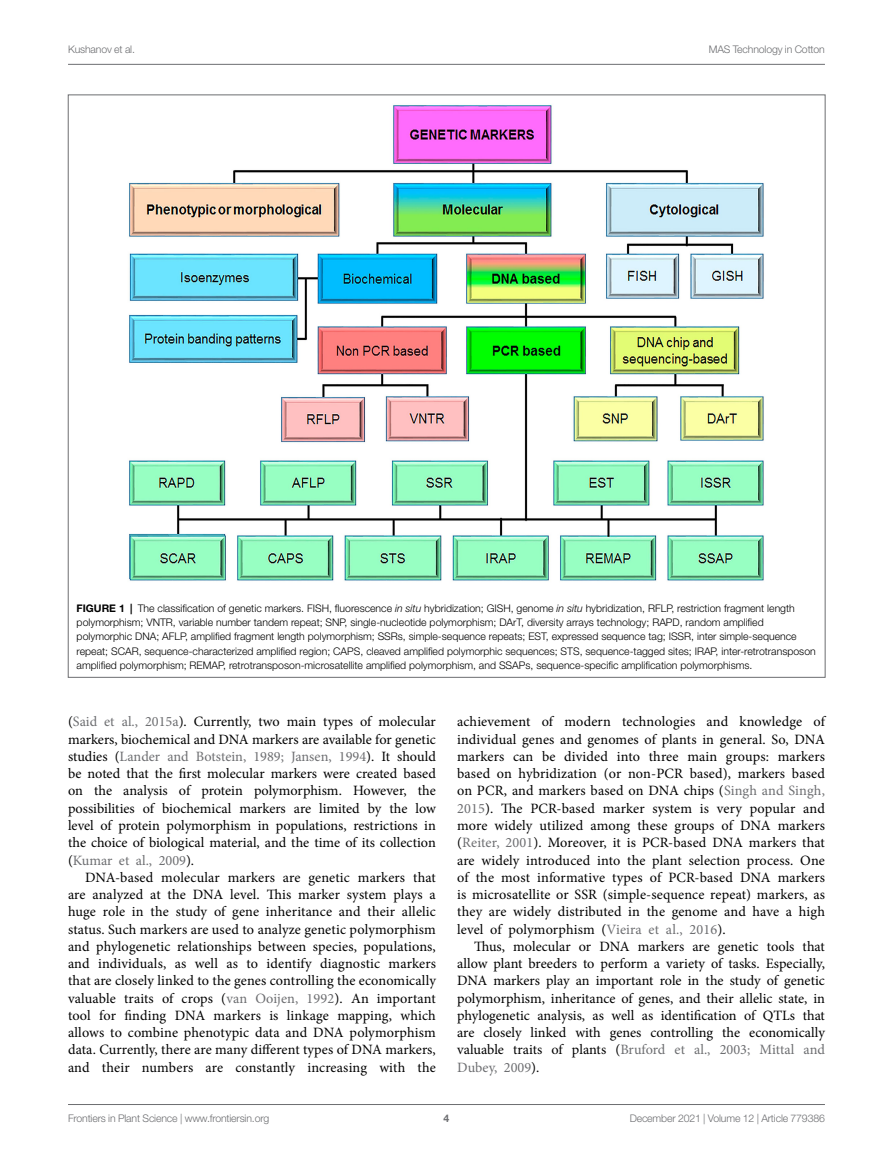
<style>
.page{position:relative;width:893px;height:1170px;background:#fff}
.page>*{position:absolute;margin:0;border:0;box-sizing:border-box;transform-origin:0 0}
.TEXT{font:14.25px/17.2px "Minion Pro";letter-spacing:.005em;color:#000;text-align:justify}
.FIG_LEG{font:300 10.5px/14.2px "Helvetica Neue LT Std";color:#000}
.t1{font:300 10.5px "Helvetica Neue LT Std";letter-spacing:-.015em;color:#6d6e71}
.t2{font:700 10.5px "Helvetica Neue LT Std";color:#6d6e71}
.s1{font-weight:700}
.s2{font-style:italic}
.s3{color:#6d6e71}
</style>
<div class="page">
<hr style="left:68px;top:64px;width:757px;height:1px;background:#6d6e71">
<hr style="left:68px;top:1104px;width:757px;height:1px;background:#6d6e71">
<img style="left:129px;top:105px;width:635px;height:476px">
<p class="t1" style="left:68px;top:42px;width:68px">Kushanov et al.</p>
<p class="t1" style="left:709px;top:42px;width:118px">MAS Technology in Cotton</p>
<p class="FIG_LEG" style="left:77px;top:600px;width:741px"><span class="s1">FIGURE 1 |</span> The classification of genetic markers. FISH, fluorescence <span class="s2">in situ</span> hybridization; GISH, genome <span class="s2">in situ</span> hybridization, RFLP, restriction fragment length polymorphism; VNTR, variable number tandem repeat; SNP, single-nucleotide polymorphism; DArT, diversity arrays technology; RAPD, random amplified polymorphic DNA; AFLP, amplified fragment length polymorphism; SSRs, simple-sequence repeats; EST, expressed sequence tag; ISSR, inter simple-sequence repeat; SCAR, sequence-characterized amplified region; CAPS, cleaved amplified polymorphic sequences; STS, sequence-tagged sites; IRAP, inter-retrotransposon amplified polymorphism; REMAP, retrotransposon-microsatellite amplified polymorphism, and SSAPs, sequence-specific amplification polymorphisms.</p>
<p class="TEXT" style="left:68px;top:713px;width:369px">(<span class="s3">Said et al., 2015a</span>). Currently, two main types of molecular markers, biochemical and DNA markers are available for genetic studies (<span class="s3">Lander and Botstein, 1989; Jansen, 1994</span>). It should be noted that the first molecular markers were created based on the analysis of protein polymorphism. However, the possibilities of biochemical markers are limited by the low level of protein polymorphism in populations, restrictions in the choice of biological material, and the time of its collection (<span class="s3">Kumar et al., 2009</span>).</p>
<p class="TEXT" style="left:68px;top:868px;width:369px;text-indent:17px">DNA-based molecular markers are genetic markers that are analyzed at the DNA level. This marker system plays a huge role in the study of gene inheritance and their allelic status. Such markers are used to analyze genetic polymorphism and phylogenetic relationships between species, populations, and individuals, as well as to identify diagnostic markers that are closely linked to the genes controlling the economically valuable traits of crops (<span class="s3">van Ooijen, 1992</span>). An important tool for finding DNA markers is linkage mapping, which allows to combine phenotypic data and DNA polymorphism data. Currently, there are many different types of DNA markers, and their numbers are constantly increasing with the</p>
<p class="TEXT" style="left:457px;top:713px;width:369px">achievement of modern technologies and knowledge of individual genes and genomes of plants in general. So, DNA markers can be divided into three main groups: markers based on hybridization (or non-PCR based), markers based on PCR, and markers based on DNA chips (<span class="s3">Singh and Singh, 2015</span>). The PCR-based marker system is very popular and more widely utilized among these groups of DNA markers (<span class="s3">Reiter, 2001</span>). Moreover, it is PCR-based DNA markers that are widely introduced into the plant selection process. One of the most informative types of PCR-based DNA markers is microsatellite or SSR (simple-sequence repeat) markers, as they are widely distributed in the genome and have a high level of polymorphism (<span class="s3">Vieira et al., 2016</span>).</p>
<p class="TEXT" style="left:457px;top:937px;width:369px;text-indent:17px">Thus, molecular or DNA markers are genetic tools that allow plant breeders to perform a variety of tasks. Especially, DNA markers play an important role in the study of genetic polymorphism, inheritance of genes, and their allelic state, in phylogenetic analysis, as well as identification of QTLs that are closely linked with genes controlling the economically valuable traits of plants (<span class="s3">Bruford et al., 2003; Mittal and Dubey, 2009</span>).</p>
<p class="t1" style="left:68px;top:1111px;width:203px">Frontiers in Plant Science | www.frontiersin.org</p>
<p class="t2" style="left:444px;top:1111px;width:7px">4</p>
<p class="t1" style="left:630px;top:1111px;width:197px">December 2021 | Volume 12 | Article 779386</p>
</div>
